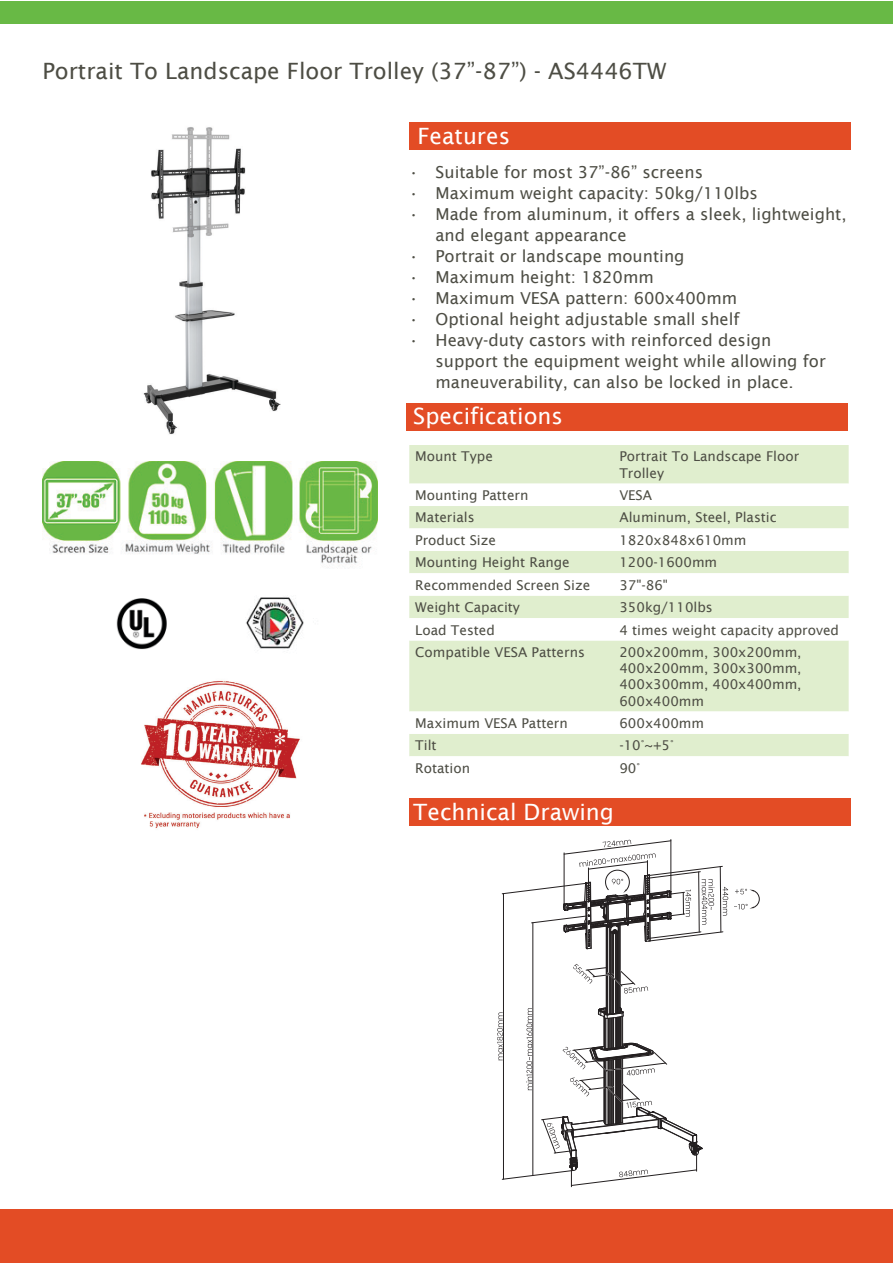
<style>
.page{position:relative;width:893px;height:1263px;background:#fff}
.page>*{position:absolute;margin:0;border:0;box-sizing:border-box;transform-origin:0 0}
.t1{font:22.5px "Lucida Sans";color:#4d4d44}
.t2{font:22.5px "Lucida Sans";color:#fff}
.t3{font:16.5px/21px "Lucida Sans";color:#4d4d44}
.t4{font:13.5px/16.2px "Lucida Sans";color:#4d4d44}
</style>
<div class="page">
<img style="left:143px;top:127px;width:138px;height:308px">
<div style="left:0;top:1210px;width:893px;height:53px;background:#e34c25"></div>
<div style="left:0;top:1px;width:893px;height:22px;background:#68b945"></div>
<img style="left:43px;top:462px;width:335px;height:106px">
<img style="left:116px;top:597px;width:188px;height:53px">
<div style="left:409px;top:122px;width:441px;height:27px;background:#e34c25"></div>
<div style="left:407px;top:403px;width:441px;height:27px;background:#e34c25"></div>
<div style="left:409px;top:798px;width:441px;height:27px;background:#e34c25"></div>
<hr style="left:606px;top:926px;width:1px;height:87px;background:#231f20">
<hr style="left:607px;top:927px;width:1px;height:87px;background:#231f20">
<hr style="left:609px;top:926px;width:1px;height:88px;background:#231f20">
<hr style="left:610px;top:932px;width:1px;height:82px;background:#231f20">
<hr style="left:611px;top:933px;width:1px;height:81px;background:#231f20">
<hr style="left:612px;top:933px;width:1px;height:81px;background:#231f20">
<hr style="left:613px;top:934px;width:1px;height:80px;background:#231f20">
<hr style="left:615px;top:933px;width:1px;height:80px;background:#231f20">
<hr style="left:616px;top:933px;width:1px;height:80px;background:#231f20">
<hr style="left:617px;top:932px;width:1px;height:81px;background:#231f20">
<hr style="left:618px;top:931px;width:1px;height:82px;background:#231f20">
<hr style="left:619px;top:925px;width:1px;height:88px;background:#231f20">
<hr style="left:620px;top:925px;width:1px;height:87px;background:#231f20">
<svg style="left:734px;top:889px;width:26px;height:20px"></svg>
<hr style="left:671px;top:839px;width:1px;height:55px;background:#231f20">
<svg style="left:573px;top:964px;width:75px;height:29px"></svg>
<svg style="left:497px;top:1007px;width:206px;height:180px"></svg>
<hr style="left:503px;top:893px;width:1px;height:286px;background:#231f20">
<hr style="left:533px;top:923px;width:1px;height:252px;background:#231f20">
<svg style="left:502px;top:840px;width:226px;height:109px"></svg>
<img style="left:141px;top:681px;width:159px;height:148px">
<div style="left:409px;top:445px;width:440px;height:39px;background:#e0eece"></div>
<svg style="left:409px;top:506px;width:440px;height:250px;fill:#e0eece"></svg>
<h1 class="t1" style="left:43px;top:58px;width:625px">Portrait To Landscape Floor Trolley (37”-87”) - AS4446TW</h1>
<h1 class="t2" style="left:418px;top:123px;width:94px">Features</h1>
<p class="t3" style="left:409px;top:162px;width:296px">• Suitable for most 37”-86” screens</p>
<p class="t3" style="left:409px;top:183px;width:351px">• Maximum weight capacity: 50kg/110lbs</p>
<p class="t3" style="left:435px;top:204px;width:413px;text-indent:-27px">• Made from aluminum, it offers a sleek, lightweight, and elegant appearance</p>
<p class="t3" style="left:409px;top:246px;width:278px">• Portrait or landscape mounting</p>
<p class="t3" style="left:409px;top:267px;width:247px">• Maximum height: 1820mm</p>
<p class="t3" style="left:409px;top:288px;width:330px">• Maximum VESA pattern: 600x400mm</p>
<p class="t3" style="left:409px;top:309px;width:333px">• Optional height adjustable small shelf</p>
<p class="t3" style="left:435px;top:330px;width:392px;text-indent:-27px">• Heavy-duty castors with reinforced design support the equipment weight while allowing for maneuverability, can also be locked in place.</p>
<h1 class="t2" style="left:413px;top:403px;width:151px">Specifications</h1>
<p class="t4" style="left:415px;top:448px;width:79px">Mount Type</p>
<p class="t4" style="left:619px;top:448px;width:181px">Portrait To Landscape Floor<br>Trolley</p>
<p class="t4" style="left:415px;top:487px;width:115px">Mounting Pattern</p>
<p class="t4" style="left:619px;top:487px;width:34px">VESA</p>
<p class="t4" style="left:415px;top:509px;width:61px">Materials</p>
<p class="t4" style="left:619px;top:509px;width:159px">Aluminum, Steel, Plastic</p>
<p class="t4" style="left:415px;top:532px;width:82px">Product Size</p>
<p class="t4" style="left:619px;top:532px;width:129px">1820x848x610mm</p>
<p class="t4" style="left:415px;top:554px;width:156px">Mounting Height Range</p>
<p class="t4" style="left:619px;top:554px;width:99px">1200-1600mm</p>
<p class="t4" style="left:415px;top:577px;width:176px">Recommended Screen Size</p>
<p class="t4" style="left:619px;top:577px;width:50px">37"-86"</p>
<p class="t4" style="left:415px;top:599px;width:106px">Weight Capacity</p>
<p class="t4" style="left:619px;top:599px;width:95px">350kg/110lbs</p>
<p class="t4" style="left:415px;top:621px;width:81px">Load Tested</p>
<p class="t4" style="left:619px;top:621px;width:221px">4 times weight capacity approved</p>
<p class="t4" style="left:415px;top:644px;width:171px">Compatible VESA Patterns</p>
<p class="t4" style="left:619px;top:644px;width:184px;text-align:justify">200x200mm, 300x200mm, 400x200mm, 300x300mm, 400x300mm, 400x400mm, 600x400mm</p>
<p class="t4" style="left:415px;top:715px;width:154px">Maximum VESA Pattern</p>
<p class="t4" style="left:619px;top:715px;width:86px">600x400mm</p>
<p class="t4" style="left:415px;top:737px;width:23px">Tilt</p>
<p class="t4" style="left:619px;top:737px;width:56px">-10°~+5°</p>
<p class="t4" style="left:415px;top:760px;width:56px">Rotation</p>
<p class="t4" style="left:619px;top:760px;width:22px">90°</p>
<h1 class="t2" style="left:413px;top:799px;width:202px">Technical Drawing</h1>
</div>
